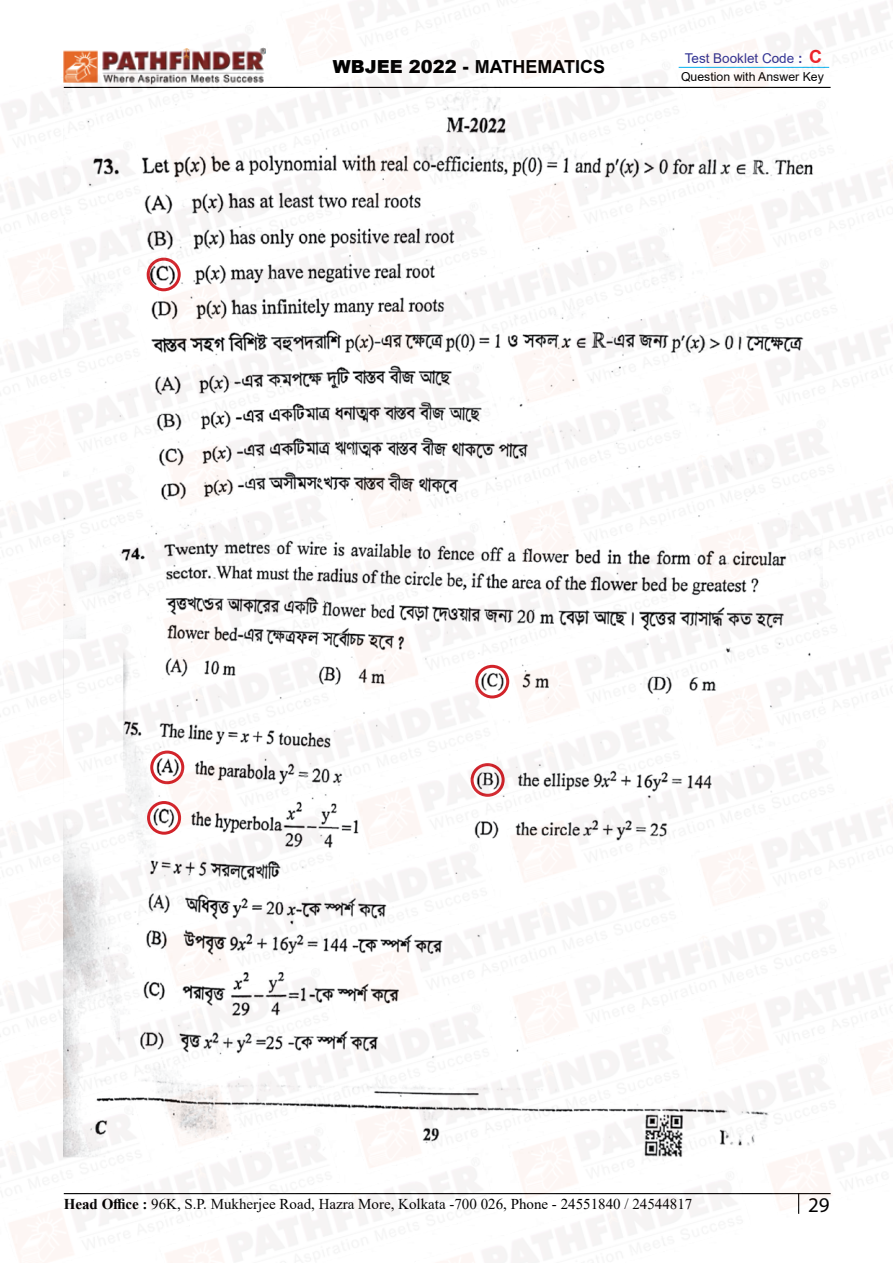
<style>
.page{position:relative;width:893px;height:1263px;background:#fff}
.page>*{position:absolute;margin:0;border:0;box-sizing:border-box;transform-origin:0 0}
.t1{font:21px "Myriad Pro";color:#000}
.t2{font:700 18px "Arial";color:#000}
.t3{font:15px "Times New Roman";color:#000}
.t4{font:13.5px "Arial";color:#2e3092}
.t5{font:12.3px "Arial";color:#000}
.s1{font-weight:900}
.s2{font-weight:700}
.s3{font-weight:700;font-size:18px;color:#ed1d24}
</style>
<div class="page">
<img style="left:0;top:0;width:893px;height:1263px">
<p class="t2" style="left:333px;top:54px;width:274px"><span class="s1">WBJEE 2022 -</span> MATHEMATICS</p>
<p class="t4" style="left:685px;top:49px;width:139px">Test Booklet Code <span class="s2">:</span> <span class="s3">C</span></p>
<p class="t5" style="left:681px;top:68px;width:144px">Question with Answer Key</p>
<p class="t3" style="left:64px;top:1194px;width:630px"><span class="s2">Head Office :</span> 96K, S.P. Mukherjee Road, Hazra More, Kolkata -700 026, Phone - 24551840 / 24544817</p>
<h1 class="t1" style="left:808px;top:1192px;width:23px">29</h1>
</div>
